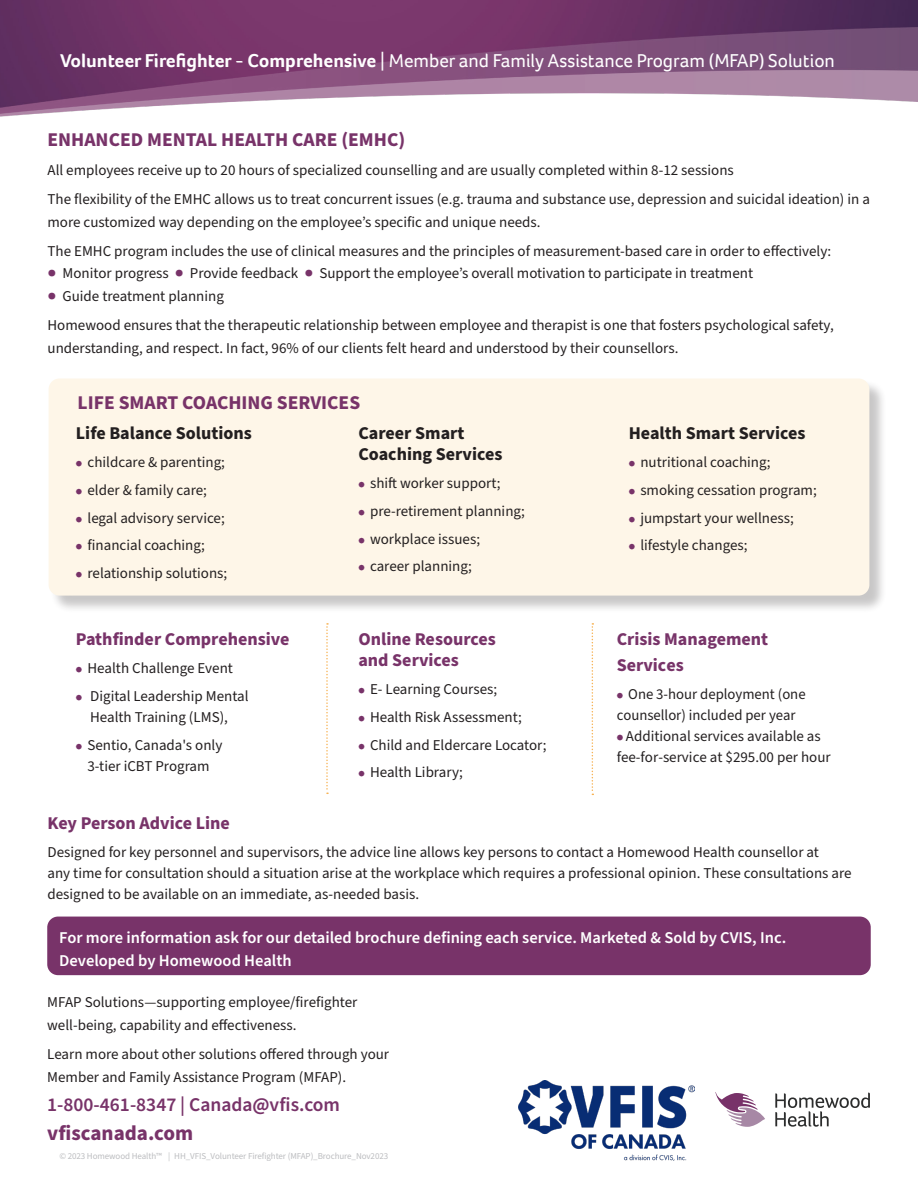
<style>
.page{position:relative;width:918px;height:1188px;background:#fff}
.page>*{position:absolute;margin:0;border:0;box-sizing:border-box;transform-origin:0 0}
.BodyCopy{font:700 21px "Source Sans Pro";color:#783369}
.BodyCopy-2{font:700 19.5px "Source Sans Pro";color:#783369}
.BodyCopy-3{font:600 19.5px "Source Sans Pro";color:#783369}
.BodyCopy-4{font:19.2px "Foco";color:#fff}
.BodyCopy-5{font:700 18px/21px "Source Sans Pro";color:#783369}
.BodyCopy-6{font:700 18px/21px "Source Sans Pro";color:#231f20}
.BodyCopy-7{font:700 18px/25.3px "Source Sans Pro";color:#783469}
.BodyCopy-8{font:600 16.5px/22.5px "Source Sans Pro";color:#fff}
.BodyCopy-9{font:15px/22.5px "Source Sans Pro";color:#231f20}
.BodyCopy-10{font:15px/21px "Source Sans Pro";color:#242021}
.BodyCopy-11{font:9px "Source Sans Pro";letter-spacing:-.01em;color:#bcbdc0}
.s1{font-weight:700}
.s2{color:#783369}
.s3{font-family:"Freight Disp Pro";font-size:14.7px;color:#783369}
.s4{font-family:"Freight Disp Pro";font-size:14.7px;color:#783469}
.s5{font-family:"Freight Disp Pro";color:#783469}
</style>
<div class="page">
<div style="left:47px;top:917px;width:824px;height:58px;background:#783369;border-radius:11px"></div>
<div style="left:50px;top:380px;width:837px;height:233px;background:#231f20;opacity:.25"></div>
<div style="left:49px;top:379px;width:820px;height:217px;background:#fef6e8;border-radius:11px"></div>
<img style="left:0;top:0;width:918px;height:117px">
<svg style="left:775px;top:1093px;width:95px;height:34px"></svg>
<svg style="left:715px;top:1092px;width:50px;height:35px"></svg>
<svg style="left:326px;top:623px;width:2px;height:171px"></svg>
<svg style="left:592px;top:623px;width:1px;height:172px"></svg>
<img style="left:519px;top:1081px;width:175px;height:79px">
<p class="BodyCopy-4" style="left:60px;top:48px;width:776px"><span class="s1">Volunteer Firefighter - Comprehensive</span> | Member and Family Assistance Program (MFAP) Solution</p>
<p class="BodyCopy-2" style="left:48px;top:126px;width:359px">ENHANCED MENTAL HEALTH CARE (EMHC)</p>
<p class="BodyCopy-9" style="left:48px;top:159px;width:688px">All employees receive up to 20 hours of specialized counselling and are usually completed within 8-12 sessions</p>
<p class="BodyCopy-9" style="left:48px;top:188px;width:824px">The flexibility of the EMHC allows us to treat concurrent issues (e.g. trauma and substance use, depression and suicidal ideation) in a more customized way depending on the employee’s specific and unique needs.</p>
<p class="BodyCopy-9" style="left:48px;top:240px;width:785px">The EMHC program includes the use of clinical measures and the principles of measurement-based care in order to effectively:</p>
<p class="BodyCopy-9" style="left:48px;top:263px;width:707px"><span class="s2">●</span> Monitor progress <span class="s2">●</span> Provide feedback <span class="s2">●</span> Support the employee’s overall motivation to participate in treatment</p>
<p class="BodyCopy-9" style="left:48px;top:285px;width:178px"><span class="s2">●</span> Guide treatment planning</p>
<p class="BodyCopy-9" style="left:48px;top:314px;width:788px">Homewood ensures that the therapeutic relationship between employee and therapist is one that fosters psychological safety, understanding, and respect. In fact, 96% of our clients felt heard and understood by their counsellors.</p>
<p class="BodyCopy-2" style="left:78px;top:389px;width:284px">LIFE SMART COACHING SERVICES</p>
<p class="BodyCopy-6" style="left:358px;top:423px;width:145px">Career Smart<br>Coaching Services</p>
<p class="BodyCopy-9" style="left:358px;top:472px;width:144px"><span class="s3">•</span> shift worker support;</p>
<p class="BodyCopy-9" style="left:358px;top:500px;width:168px"><span class="s3">•</span> pre-retirement planning;</p>
<p class="BodyCopy-9" style="left:358px;top:528px;width:123px"><span class="s3">•</span> workplace issues;</p>
<p class="BodyCopy-9" style="left:358px;top:556px;width:115px"><span class="s3">•</span> career planning;</p>
<p class="BodyCopy-6" style="left:76px;top:423px;width:177px">Life Balance Solutions</p>
<p class="BodyCopy-9" style="left:76px;top:451px;width:151px"><span class="s3">•</span> childcare &amp; parenting;</p>
<p class="BodyCopy-9" style="left:76px;top:479px;width:133px"><span class="s3">•</span> elder &amp; family care;</p>
<p class="BodyCopy-9" style="left:76px;top:507px;width:150px"><span class="s3">•</span> legal advisory service;</p>
<p class="BodyCopy-9" style="left:76px;top:535px;width:130px"><span class="s3">•</span> financial coaching;</p>
<p class="BodyCopy-9" style="left:76px;top:562px;width:153px"><span class="s3">•</span> relationship solutions;</p>
<p class="BodyCopy-5" style="left:76px;top:629px;width:215px">Pathfinder Comprehensive</p>
<p class="BodyCopy-9" style="left:76px;top:657px;width:159px"><span class="s3">•</span> Health Challenge Event</p>
<p class="BodyCopy-9" style="left:76px;top:686px;width:174px;line-height:21px;text-align:center"><span class="s3">•</span> Digital Leadership Mental<br>Health Training (LMS),</p>
<p class="BodyCopy-9" style="left:76px;top:735px;width:148px;line-height:21px;text-align:center"><span class="s3">•</span> Sentio, Canada's only<br>3-tier iCBT Program</p>
<p class="BodyCopy-5" style="left:358px;top:629px;width:139px">Online Resources and Services</p>
<p class="BodyCopy-9" style="left:358px;top:678px;width:140px"><span class="s3">•</span> E- Learning Courses;</p>
<p class="BodyCopy-9" style="left:358px;top:706px;width:165px"><span class="s3">•</span> Health Risk Assessment;</p>
<p class="BodyCopy-9" style="left:358px;top:734px;width:190px"><span class="s3">•</span> Child and Eldercare Locator;</p>
<p class="BodyCopy-9" style="left:358px;top:762px;width:106px"><span class="s3">•</span> Health Library;</p>
<p class="BodyCopy-6" style="left:629px;top:423px;width:178px">Health Smart Services</p>
<p class="BodyCopy-9" style="left:629px;top:451px;width:143px"><span class="s3">•</span> nutritional coaching;</p>
<p class="BodyCopy-9" style="left:629px;top:479px;width:190px"><span class="s3">•</span> smoking cessation program;</p>
<p class="BodyCopy-9" style="left:629px;top:507px;width:167px"><span class="s3">•</span> jumpstart your wellness;</p>
<p class="BodyCopy-9" style="left:629px;top:535px;width:120px"><span class="s3">•</span> lifestyle changes;</p>
<p class="BodyCopy-7" style="left:617px;top:627px;width:153px">Crisis Management<br>Services</p>
<p class="BodyCopy-10" style="left:617px;top:684px;width:190px"><span class="s4">•</span> One 3-hour deployment (one counsellor) included per year</p>
<p class="BodyCopy-10" style="left:617px;top:726px;width:216px"><span class="s5">•</span> Additional services available as fee-for-service at $295.00 per hour</p>
<p class="BodyCopy-5" style="left:48px;top:813px;width:184px">Key Person Advice Line</p>
<p class="BodyCopy-9" style="left:48px;top:842px;width:806px;line-height:21px">Designed for key personnel and supervisors, the advice line allows key persons to contact a Homewood Health counsellor at<br>any time for consultation should a situation arise at the workplace which requires a professional opinion. These consultations are designed to be available on an immediate, as-needed basis.</p>
<p class="BodyCopy-8" style="left:59px;top:927px;width:729px">For more information ask for our detailed brochure defining each service. Marketed &amp; Sold by CVIS, Inc.<br>Developed by Homewood Health</p>
<p class="BodyCopy-9" style="left:47px;top:992px;width:312px">MFAP Solutions—supporting employee/firefighter well-being, capability and effectiveness.</p>
<p class="BodyCopy-9" style="left:47px;top:1043px;width:343px">Learn more about other solutions offered through your<br>Member and Family Assistance Program (MFAP).</p>
<p class="BodyCopy-3" style="left:47px;top:1091px;width:294px">1-800-461-8347 | Canada@vfis.com</p>
<p class="BodyCopy" style="left:47px;top:1119px;width:148px">vfiscanada.com</p>
<p class="BodyCopy-11" style="left:59px;top:1150px;width:330px">© 2023 Homewood Health™ | HH_VFIS_Volunteer Firefighter (MFAP)_Brochure_Nov2023</p>
</div>
